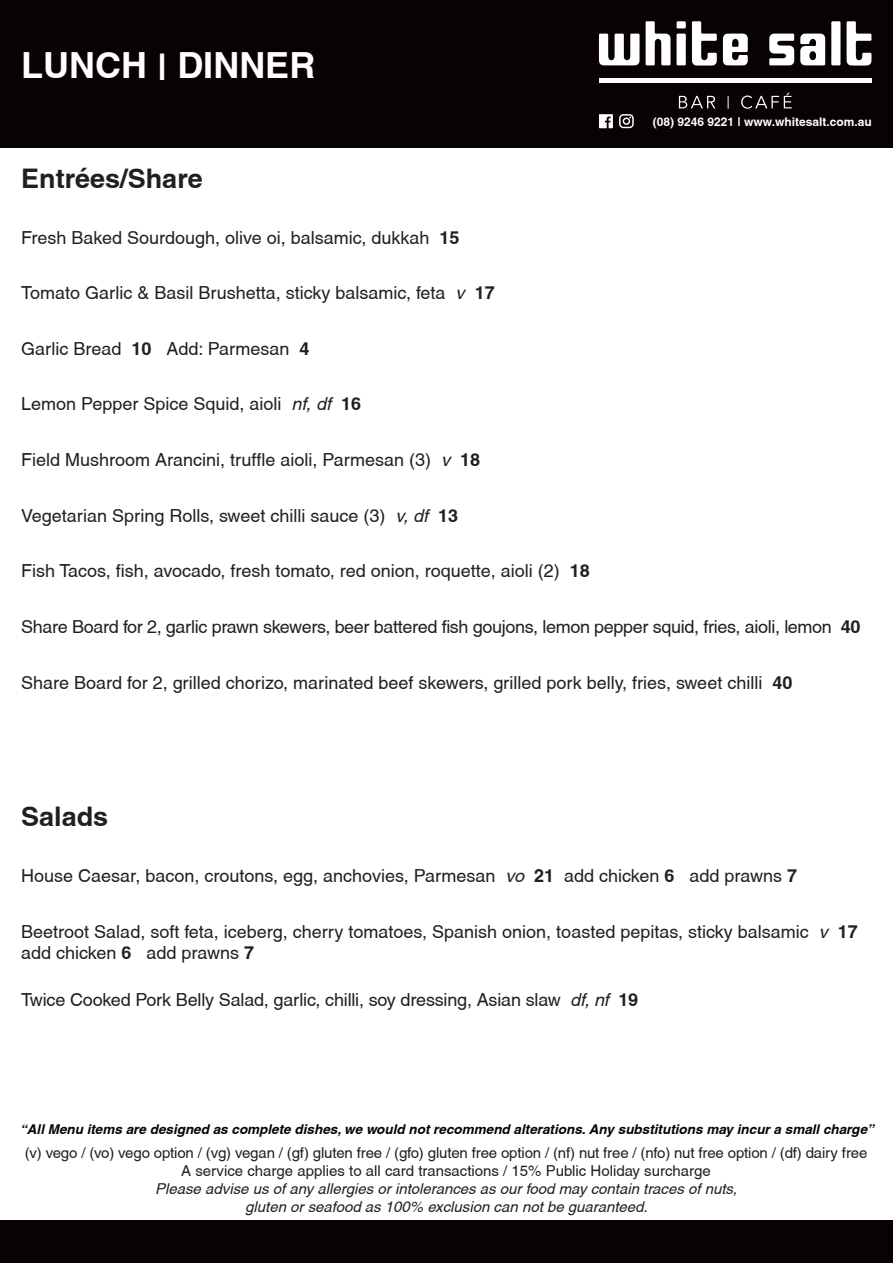
<style>
.page{position:relative;width:893px;height:1263px;background:#fff}
.page>*{position:absolute;margin:0;border:0;box-sizing:border-box;transform-origin:0 0}
.t1{font:700 36px "Helvetica";color:#fff}
.t2{font:700 27px "Helvetica";color:#231f20}
.t3{font:18px/21.6px "Helvetica";color:#231f20}
.t4{font:18px "Helvetica";letter-spacing:-.02em;color:#231f20}
.t5{font:15px/18px "Helvetica";letter-spacing:-.01em;color:#231f20;text-align:center}
.t6{font:italic 15px/18px "Helvetica";color:#231f20;text-align:center}
.t7{font:italic 700 13.5px "Helvetica";color:#080302}
.t8{font:700 12px "Helvetica";color:#fff}
.s1{font-weight:700}
.s2{font-style:italic}
</style>
<div class="page">
<div style="left:0;top:0;width:893px;height:147px;background:#080302"></div>
<div style="left:0;top:1220px;width:893px;height:43px;background:#080302"></div>
<svg style="left:679px;top:96px;width:36px;height:12px"></svg>
<svg style="left:741px;top:93px;width:51px;height:16px"></svg>
<svg style="left:728px;top:96px;width:1px;height:13px"></svg>
<div style="left:599px;top:78px;width:273px;height:5px;background:#fff"></div>
<svg style="left:599px;top:33px;width:41px;height:32px"></svg>
<svg style="left:646px;top:21px;width:24px;height:44px"></svg>
<svg style="left:847px;top:21px;width:24px;height:45px"></svg>
<svg style="left:692px;top:21px;width:25px;height:45px"></svg>
<svg style="left:800px;top:34px;width:25px;height:31px"></svg>
<svg style="left:723px;top:34px;width:25px;height:31px"></svg>
<svg style="left:769px;top:34px;width:25px;height:31px"></svg>
<svg style="left:831px;top:21px;width:9px;height:45px"></svg>
<svg style="left:677px;top:21px;width:9px;height:44px"></svg>
<svg style="left:599px;top:114px;width:14px;height:14px"></svg>
<svg style="left:619px;top:114px;width:15px;height:14px"></svg>
<h1 class="t1" style="left:21px;top:44px;width:296px">LUNCH | DINNER</h1>
<h2 class="t2" style="left:21px;top:162px;width:183px">Entrées/Share</h2>
<p class="t3" style="left:21px;top:226px;width:440px">Fresh Baked Sourdough, olive oi, balsamic, dukkah <span class="s1">15</span></p>
<p class="t3" style="left:21px;top:282px;width:475px">Tomato Garlic &amp; Basil Brushetta, sticky balsamic, feta <span class="s2">v</span> <span class="s1">17</span></p>
<p class="t3" style="left:21px;top:338px;width:290px">Garlic Bread <span class="s1">10</span> Add: Parmesan <span class="s1">4</span></p>
<p class="t8" style="left:653px;top:114px;width:220px">(08) 9246 9221 | www.whitesalt.com.au</p>
<p class="t3" style="left:21px;top:393px;width:341px">Lemon Pepper Spice Squid, aioli <span class="s2">nf, df</span> <span class="s1">16</span></p>
<p class="t3" style="left:21px;top:449px;width:460px">Field Mushroom Arancini, truffle aioli, Parmesan (3) <span class="s2">v</span> <span class="s1">18</span></p>
<p class="t3" style="left:21px;top:504px;width:438px">Vegetarian Spring Rolls, sweet chilli sauce (3) <span class="s2">v, df</span> <span class="s1">13</span></p>
<p class="t3" style="left:21px;top:560px;width:570px">Fish Tacos, fish, avocado, fresh tomato, red onion, roquette, aioli (2) <span class="s1">18</span></p>
<p class="t4" style="left:21px;top:616px;width:841px">Share Board for 2, garlic prawn skewers, beer battered fish goujons, lemon pepper squid, fries, aioli, lemon <span class="s1">40</span></p>
<p class="t3" style="left:21px;top:671px;width:773px">Share Board for 2, grilled chorizo, marinated beef skewers, grilled pork belly, fries, sweet chilli <span class="s1">40</span></p>
<h2 class="t2" style="left:21px;top:800px;width:89px">Salads</h2>
<p class="t3" style="left:21px;top:865px;width:777px">House Caesar, bacon, croutons, egg, anchovies, Parmesan <span class="s2">vo</span> <span class="s1">21</span> add chicken <span class="s1">6</span> add prawns <span class="s1">7</span></p>
<p class="t3" style="left:21px;top:920px;width:838px">Beetroot Salad, soft feta, iceberg, cherry tomatoes, Spanish onion, toasted pepitas, sticky balsamic <span class="s2">v</span> <span class="s1">17 </span>add chicken <span class="s1">6</span> add prawns <span class="s1">7</span></p>
<p class="t3" style="left:21px;top:989px;width:618px">Twice Cooked Pork Belly Salad, garlic, chilli, soy dressing, Asian slaw <span class="s2">df, nf</span> <span class="s1">19</span></p>
<p class="t7" style="left:20px;top:1121px;width:855px">“All Menu items are designed as complete dishes, we would not recommend alterations. Any substitutions may incur a small charge”</p>
<p class="t5" style="left:25px;top:1144px;width:844px">(v) vego / (vo) vego option / (vg) vegan / (gf) gluten free / (gfo) gluten free option / (nf) nut free / (nfo) nut free option / (df) dairy free<br>A service charge applies to all card transactions / 15% Public Holiday surcharge</p>
<p class="t6" style="left:155px;top:1180px;width:583px">Please advise us of any allergies or intolerances as our food may contain traces of nuts, gluten or seafood as 100% exclusion can not be guaranteed.</p>
</div>
